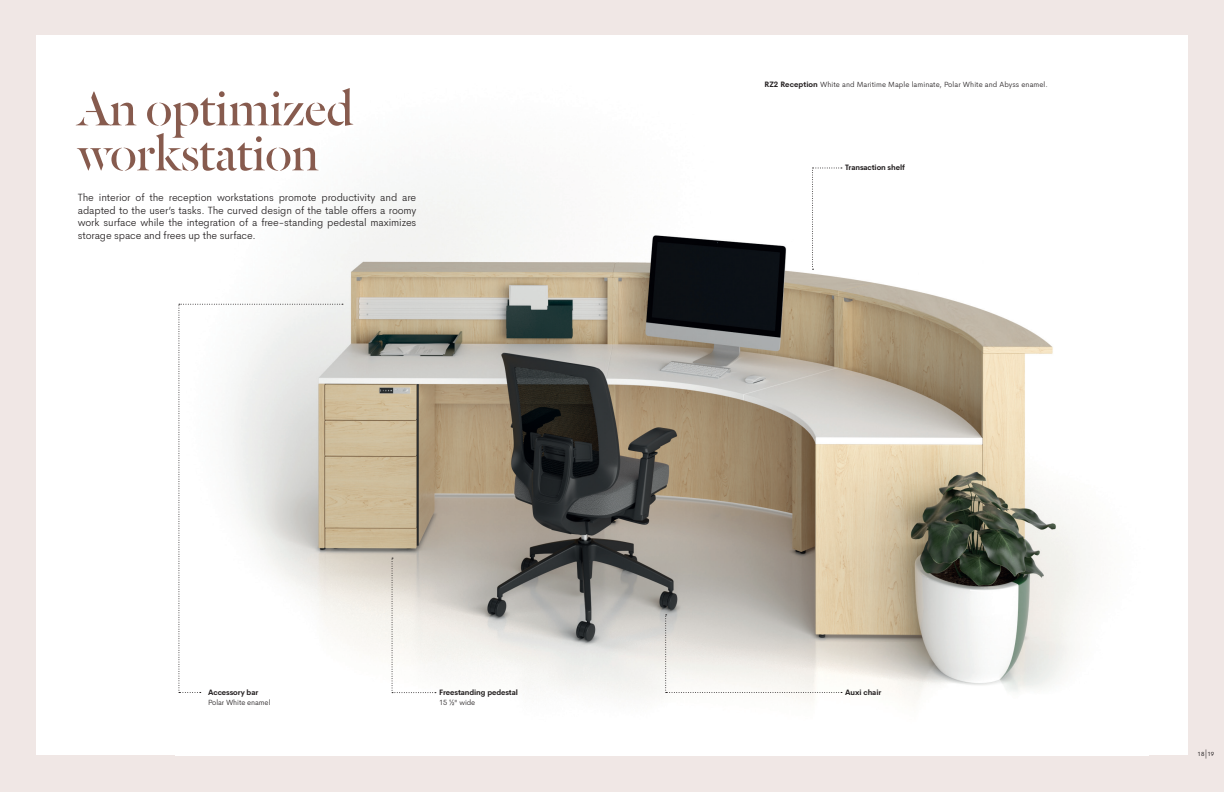
<style>
.page{position:relative;width:1224px;height:792px;background:#f0e7e5}
.page>*{position:absolute;margin:0;border:0;box-sizing:border-box;transform-origin:0 0}
.t1{font:53px/45px "Dala Floda";letter-spacing:-.01em;color:#875b4e}
.t2{font:300 10.5px/12.5px "Cerebri Sans";letter-spacing:-.01em;color:#231f20;text-align:justify}
.t3{font:300 7.5px "Cerebri Sans";letter-spacing:.01em;color:#231f20}
.t4{font:700 7.5px "Cerebri Sans";letter-spacing:-.01em;color:#231f20}
.t5{font:300 7.5px "Cerebri Sans";letter-spacing:-.01em;color:#231f20}
.t6{font:6px "Cerebri Sans";color:#231f20}
.s1{font-weight:700}
.s2{font-family:"Arial Narrow";font-weight:400}
.s3{font-weight:300;font-size:10px}
</style>
<div class="page">
<div style="left:36px;top:35px;width:1152px;height:720px;background:#fff"></div>
<img style="left:178px;top:167px;width:913px;height:534px">
<svg style="left:392px;top:558px;width:44px;height:135px"></svg>
<svg style="left:665px;top:615px;width:177px;height:78px"></svg>
<svg style="left:812px;top:168px;width:30px;height:102px"></svg>
<svg style="left:179px;top:304px;width:164px;height:389px"></svg>
<p class="t1" style="left:78px;top:84px;width:277px">An optimized workstation</p>
<p class="t2" style="left:78px;top:190px;width:340px">The interior of the reception workstations promote productivity and are adapted to the user’s tasks. The curved design of the table offers a roomy work surface while the integration of a free-standing pedestal maximizes storage space and frees up the surface.</p>
<p class="t3" style="left:764px;top:78px;width:285px"><span class="s1">RZ2 Reception</span> White and Maritime Maple laminate, Polar White and Abyss enamel.</p>
<p class="t4" style="left:845px;top:161px;width:61px">Transaction shelf</p>
<p class="t4" style="left:208px;top:686px;width:52px">Accessory bar</p>
<p class="t4" style="left:845px;top:686px;width:38px">Auxi chair</p>
<p class="t5" style="left:208px;top:697px;width:64px">Polar White enamel</p>
<p class="t4" style="left:439px;top:686px;width:80px">Freestanding pedestal</p>
<p class="t3" style="left:439px;top:697px;width:38px">15 <span class="s2">½</span>" wide</p>
<p class="t6" style="left:1198px;top:749px;width:18px">18<span class="s3">|</span>19</p>
</div>
